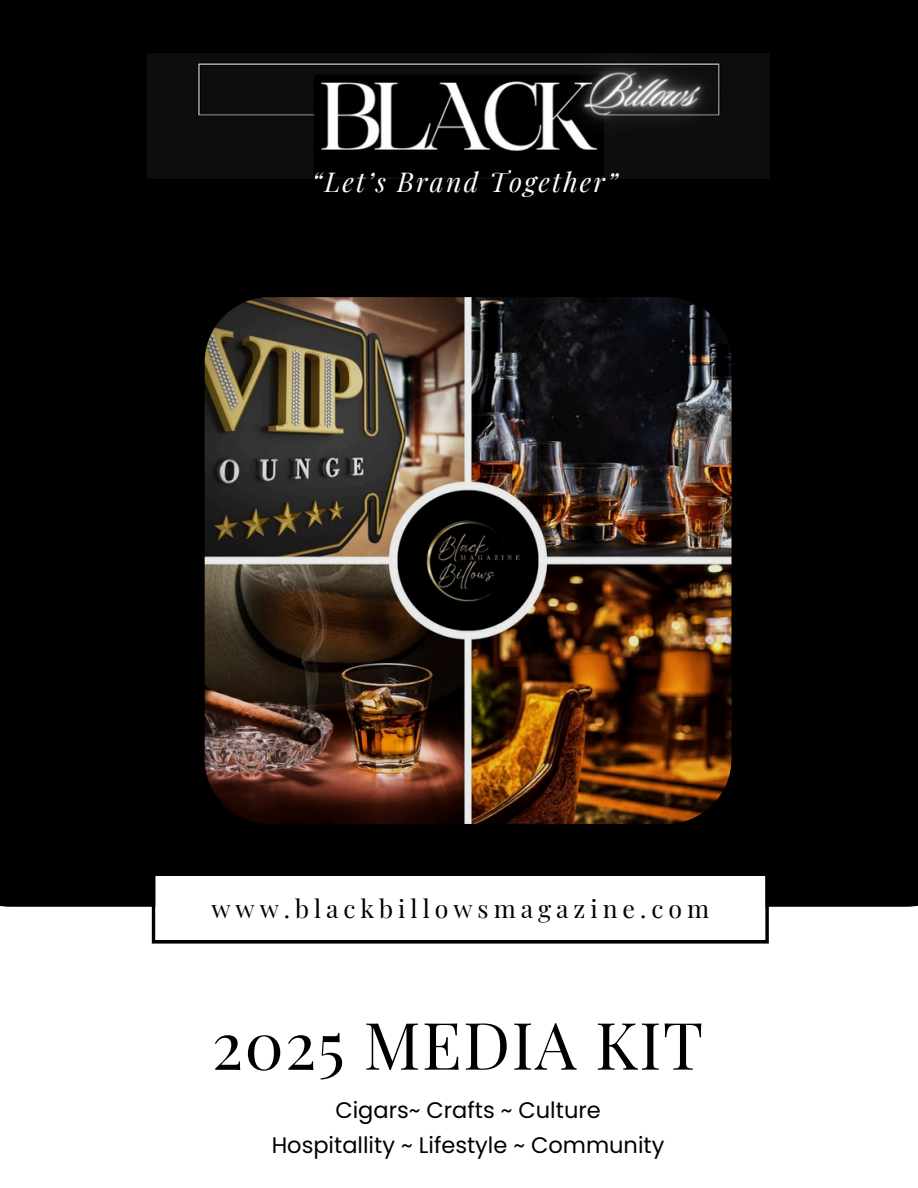
<style>
.page{position:relative;width:918px;height:1188px;background:#fff}
.page>*{position:absolute;margin:0;border:0;box-sizing:border-box;transform-origin:0 0}
.t1{font:65.4px "Playfair Display";letter-spacing:.02em;color:#000}
.t2{font:italic 26.85px "Playfair Display";letter-spacing:.08em;color:#fff}
.t3{font:24.9px "Playfair Display";letter-spacing:.2em;color:#000}
.t4{font:22.5px "Poppins";color:#000}
</style>
<div class="page">
<div style="left:0;top:0;width:918px;height:907px;background:#000"></div>
<svg style="left:152px;top:872px;width:617px;height:72px;background:#0d0d0d"></svg>
<svg style="left:155px;top:876px;width:610px;height:64px"></svg>
<img style="left:205px;top:297px;width:526px;height:527px;border-radius:65px">
<img style="left:148px;top:53px;width:622px;height:125px">
<p class="t2" style="left:312px;top:163px;width:307px">“Let’s Brand Together”</p>
<p class="t3" style="left:211px;top:891px;width:499px">www.blackbillowsmagazine.com</p>
<p class="t1" style="left:212px;top:999px;width:493px">2025 MEDIA KIT</p>
<h2 class="t4" style="left:335px;top:1094px;width:267px">Cigars~ Crafts ~ Culture</h2>
<h2 class="t4" style="left:272px;top:1129px;width:394px">Hospitallity ~ Lifestyle ~ Community</h2>
</div>
